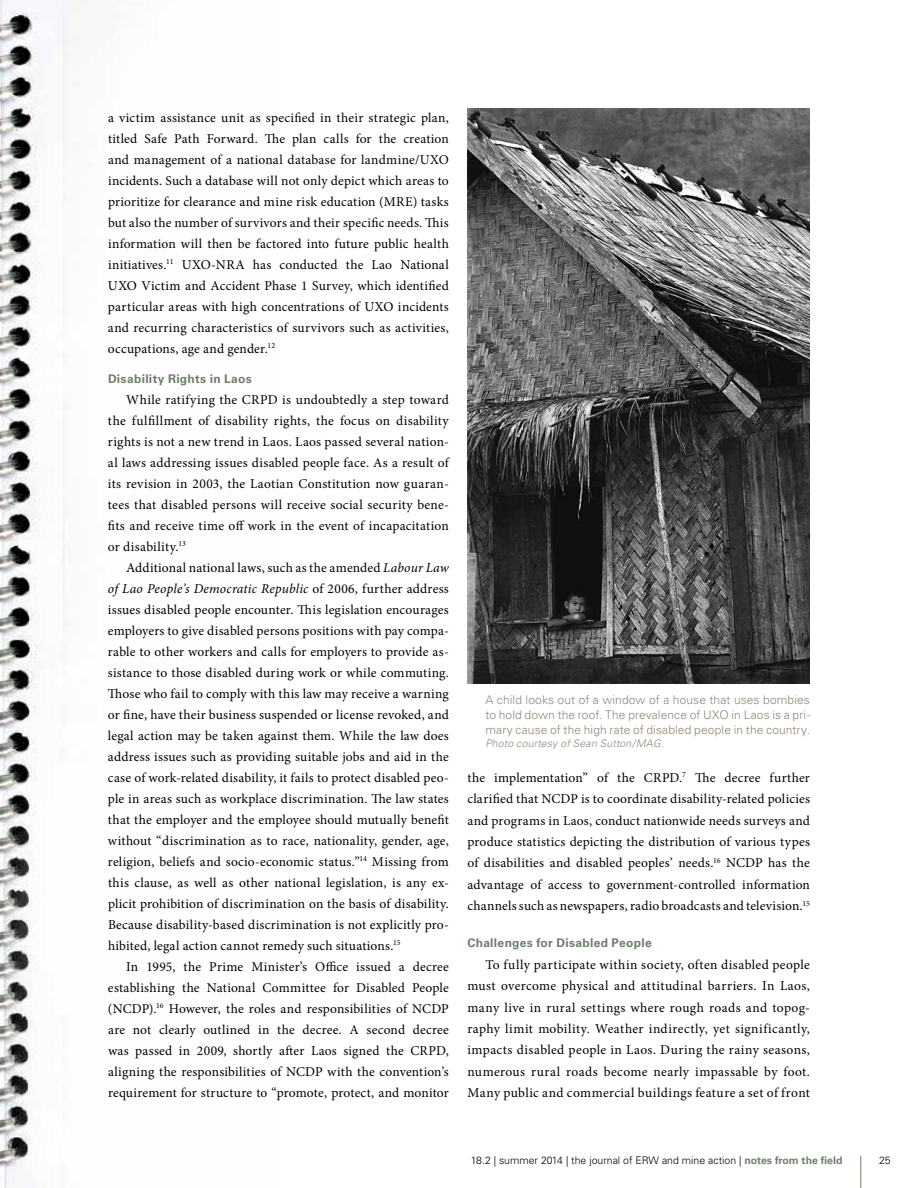
<style>
.page{position:relative;width:918px;height:1188px;background:#fff}
.page>*{position:absolute;margin:0;border:0;box-sizing:border-box;transform-origin:0 0}
.t1{font:13.5px/21px "Minion Pro";letter-spacing:.015em;color:#000;text-align:justify}
.t2{font:300 12px/15px "Univers";letter-spacing:.01em;color:#958577;text-align:justify}
.t3{font:700 12px "Univers";letter-spacing:.025em;color:#6e7e6b}
.t4{font:300 10.5px "Univers";color:#000}
.t5{font:italic 300 10.5px "Univers";letter-spacing:.015em;color:#958577}
.s1{font-style:italic}
.s2{font-weight:700;color:#6e7e6b}
</style>
<div class="page">
<img style="left:0;top:0;width:72px;height:1188px">
<hr style="left:860px;top:1156px;width:1px;height:32px;background:#6e7e6b">
<img style="left:467px;top:108px;width:343px;height:576px">
<p class="t1" style="left:108px;top:107px;width:342px">a victim assistance unit as specified in their strategic plan, titled Safe Path Forward. The plan calls for the creation and management of a national database for landmine/UXO incidents. Such a database will not only depict which areas to prioritize for clearance and mine risk education (MRE) tasks but also the number of survivors and their specific needs. This information will then be factored into future public health initiatives.<sup>11</sup> UXO-NRA has conducted the Lao National UXO Victim and Accident Phase 1 Survey, which identified particular areas with high concentrations of UXO incidents and recurring characteristics of survivors such as activities, occupations, age and gender.<sup>12</sup></p>
<p class="t3" style="left:108px;top:372px;width:145px">Disability Rights in Laos</p>
<p class="t1" style="left:108px;top:389px;width:342px;text-indent:18px">While ratifying the CRPD is undoubtedly a step toward the fulfillment of disability rights, the focus on disability rights is not a new trend in Laos. Laos passed several nation&shy;al laws addressing issues disabled people face. As a result of its revision in 2003, the Laotian Constitution now guaran&shy;tees that disabled persons will receive social security bene&shy;fits and receive time off work in the event of incapacitation or disability.<sup>13</sup></p>
<p class="t1" style="left:108px;top:557px;width:342px;text-indent:18px">Additional national laws, such as the amended <span class="s1">Labour Law of Lao People’s Democratic Republic</span> of 2006, further address issues disabled people encounter. This legislation encourages employers to give disabled persons positions with pay compa&shy;rable to other workers and calls for employers to provide as&shy;sistance to those disabled during work or while commuting.<br>Those who fail to comply with this law may receive a warning or fine, have their business suspended or license revoked, and legal action may be taken against them. While the law does address issues such as providing suitable jobs and aid in the case of work-related disability, it fails to protect disabled peo&shy;ple in areas such as workplace discrimination. The law states that the employer and the employee should mutually benefit without “discrimination as to race, nationality, gender, age, religion, beliefs and socio-economic status.”<sup>14</sup> Missing from this clause, as well as other national legislation, is any ex&shy;plicit prohibition of discrimination on the basis of disability.<br>Because disability-based discrimination is not explicitly pro&shy;hibited, legal action cannot remedy such situations.<sup>15</sup></p>
<p class="t1" style="left:108px;top:956px;width:342px;text-indent:18px">In 1995, the Prime Minister’s Office issued a decree establishing the National Committee for Disabled People (NCDP).<sup>16</sup> However, the roles and responsibilities of NCDP are not clearly outlined in the decree. A second decree was passed in 2009, shortly after Laos signed the CRPD, aligning the responsibilities of NCDP with the convention’s requirement for structure to “promote, protect, and monitor</p>
<p class="t2" style="left:485px;top:692px;width:326px">A child looks out of a window of a house that uses bombies to hold down the roof. The prevalence of UXO in Laos is a pri&shy;mary cause of the high rate of disabled people in the country.</p>
<p class="t5" style="left:485px;top:737px;width:180px">Photo courtesy of Sean Sutton/MAG.</p>
<p class="t1" style="left:467px;top:767px;width:344px;line-height:21.5px">the implementation” of the CRPD.<sup>7</sup> The decree further clarified that NCDP is to coordinate disability-related policies and programs in Laos, conduct nationwide needs surveys and produce statistics depicting the distribution of various types of disabilities and disabled peoples’ needs.<sup>16</sup> NCDP has the advantage of access to government-controlled information channels such as newspapers, radio broadcasts and television.<sup>15</sup></p>
<p class="t3" style="left:467px;top:936px;width:186px">Challenges for Disabled People</p>
<p class="t1" style="left:467px;top:954px;width:344px;line-height:21.5px;text-indent:18px">To fully participate within society, often disabled people must overcome physical and attitudinal barriers. In Laos, many live in rural settings where rough roads and topog&shy;raphy limit mobility. Weather indirectly, yet significantly, impacts disabled people in Laos. During the rainy seasons, numerous rural roads become nearly impassable by foot.<br>Many public and commercial buildings feature a set of front</p>
<p class="t4" style="left:471px;top:1154px;width:373px">18.2 | summer 2014 | the journal of ERW and mine action | <span class="s2">notes from the field</span></p>
<p class="t4" style="left:879px;top:1154px;width:13px">25</p>
</div>
